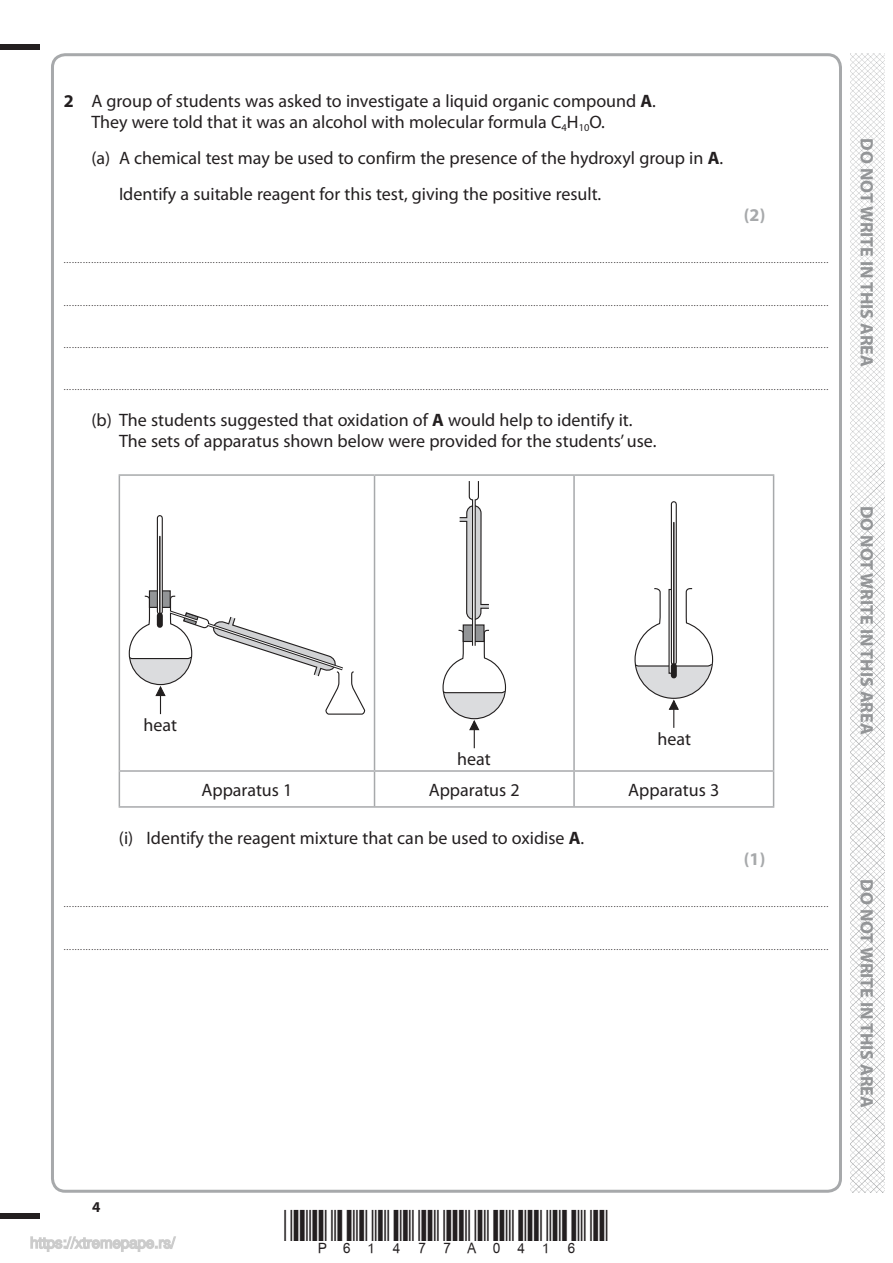
<style>
.page{position:relative;width:893px;height:1263px;background:#fff}
.page>*{position:absolute;margin:0;border:0;box-sizing:border-box;transform-origin:0 0}
.t1{font:18px/21px "Myriad Pro";color:#231f20}
.t2{font:700 18px "Myriad Pro";color:#939597}
.t3{font:700 18px "Myriad Pro";color:#a7a9ab}
.t4{font:700 15px "Myriad Pro";color:#231f20}
.t5{font:9px "Myriad Pro";color:#231f20}
.s1{font-weight:700}
</style>
<div class="page">
<div style="left:0;top:44px;width:40px;height:5px;background:#231f20"></div>
<div style="left:0;top:1214px;width:40px;height:5px;background:#231f20"></div>
<img style="left:850px;top:53px;width:34px;height:1140px">
<hr style="left:119px;top:474px;width:255px;height:2px;background:#a7a9ab">
<hr style="left:119px;top:476px;width:1px;height:294px;background:#a7a9ab">
<hr style="left:374px;top:474px;width:200px;height:2px;background:#a7a9ab">
<hr style="left:374px;top:476px;width:1px;height:294px;background:#a7a9ab">
<hr style="left:574px;top:474px;width:200px;height:2px;background:#a7a9ab">
<hr style="left:573px;top:476px;width:2px;height:294px;background:#a7a9ab">
<hr style="left:773px;top:476px;width:1px;height:294px;background:#a7a9ab">
<hr style="left:119px;top:770px;width:255px;height:2px;background:#a7a9ab">
<hr style="left:119px;top:772px;width:1px;height:34px;background:#a7a9ab">
<hr style="left:374px;top:770px;width:200px;height:2px;background:#a7a9ab">
<hr style="left:374px;top:772px;width:1px;height:34px;background:#a7a9ab">
<hr style="left:574px;top:770px;width:200px;height:2px;background:#a7a9ab">
<hr style="left:573px;top:772px;width:2px;height:34px;background:#a7a9ab">
<hr style="left:773px;top:772px;width:1px;height:34px;background:#a7a9ab">
<hr style="left:119px;top:806px;width:655px;height:2px;background:#a7a9ab">
<div style="left:149px;top:591px;width:21px;height:16px;background:#939597"></div>
<div style="left:149px;top:590px;width:22px;height:18px;border:1px solid #221f1f"></div>
<svg style="left:157px;top:518px;width:6px;height:77px"></svg>
<svg style="left:158px;top:518px;width:4px;height:77px"></svg>
<hr style="left:159px;top:537px;width:2px;height:79px;background:#221f1f">
<svg style="left:129px;top:595px;width:236px;height:120px"></svg>
<div style="left:463px;top:625px;width:21px;height:16px;background:#939597"></div>
<div style="left:463px;top:624px;width:21px;height:18px;border:1px solid #221f1f"></div>
<svg style="left:442px;top:629px;width:64px;height:119px"></svg>
<svg style="left:472px;top:621px;width:4px;height:25px"></svg>
<svg style="left:458px;top:53px;width:32px;height:568px"></svg>
<hr style="left:473px;top:496px;width:2px;height:151px;background:#fff">
<svg style="left:634px;top:588px;width:79px;height:140px"></svg>
<hr style="left:669px;top:589px;width:3px;height:84px;background:#fff">
<svg style="left:671px;top:504px;width:6px;height:158px"></svg>
<svg style="left:672px;top:504px;width:4px;height:158px"></svg>
<hr style="left:673px;top:523px;width:1px;height:143px;background:#221f1f">
<div style="left:671px;top:666px;width:6px;height:9px;background:#221f1f"></div>
<svg style="left:30px;top:1236px;width:146px;height:16px"></svg>
<h1 class="t1" style="left:91px;top:92px;width:566px;text-indent:-28px"><span class="s1">2</span> A group of students was asked to investigate a liquid organic compound <span class="s1">A</span>.<br>They were told that it was an alcohol with molecular formula C<sub>4</sub>H<sub>10</sub>O.</h1>
<h1 class="t1" style="left:119px;top:142px;width:606px;line-height:36px;text-indent:-28px">(a) A chemical test may be used to confirm the presence of the hydroxyl group in <span class="s1">A</span>.<br>Identify a suitable reagent for this test, giving the positive result.</h1>
<h1 class="t3" style="left:744px;top:208px;width:23px">(2)</h1>
<p class="t5" style="left:64px;top:257px;width:766px">.....................................................................................................................................................................................................................................................................................</p>
<p class="t5" style="left:64px;top:299px;width:766px">.....................................................................................................................................................................................................................................................................................</p>
<p class="t5" style="left:64px;top:341px;width:766px">.....................................................................................................................................................................................................................................................................................</p>
<p class="t5" style="left:64px;top:384px;width:766px">.....................................................................................................................................................................................................................................................................................</p>
<h1 class="t1" style="left:119px;top:411px;width:539px;text-indent:-28px">(b) The students suggested that oxidation of <span class="s1">A</span> would help to identify it.<br>The sets of apparatus shown below were provided for the students’ use.</h1>
<h1 class="t1" style="left:143px;top:716px;width:35px">heat</h1>
<h1 class="t1" style="left:457px;top:750px;width:35px">heat</h1>
<h1 class="t1" style="left:657px;top:730px;width:35px">heat</h1>
<h1 class="t1" style="left:201px;top:781px;width:92px">Apparatus 1</h1>
<h1 class="t1" style="left:429px;top:781px;width:92px">Apparatus 2</h1>
<h1 class="t1" style="left:628px;top:781px;width:93px">Apparatus 3</h1>
<h1 class="t1" style="left:119px;top:829px;width:467px">(i) Identify the reagent mixture that can be used to oxidise <span class="s1">A</span>.</h1>
<h1 class="t3" style="left:744px;top:852px;width:23px">(1)</h1>
<p class="t5" style="left:64px;top:901px;width:766px">.....................................................................................................................................................................................................................................................................................</p>
<p class="t5" style="left:64px;top:943px;width:766px">.....................................................................................................................................................................................................................................................................................</p>
<h1 class="t2" style="left:874px;top:138px;width:230px;rotate:90deg">DO NOT WRITE IN THIS AREA</h1>
<h1 class="t2" style="left:874px;top:506px;width:230px;rotate:90deg">DO NOT WRITE IN THIS AREA</h1>
<h1 class="t2" style="left:874px;top:879px;width:230px;rotate:90deg">DO NOT WRITE IN THIS AREA</h1>
<h2 class="t4" style="left:92px;top:1201px;width:10px">4</h2>
</div>
